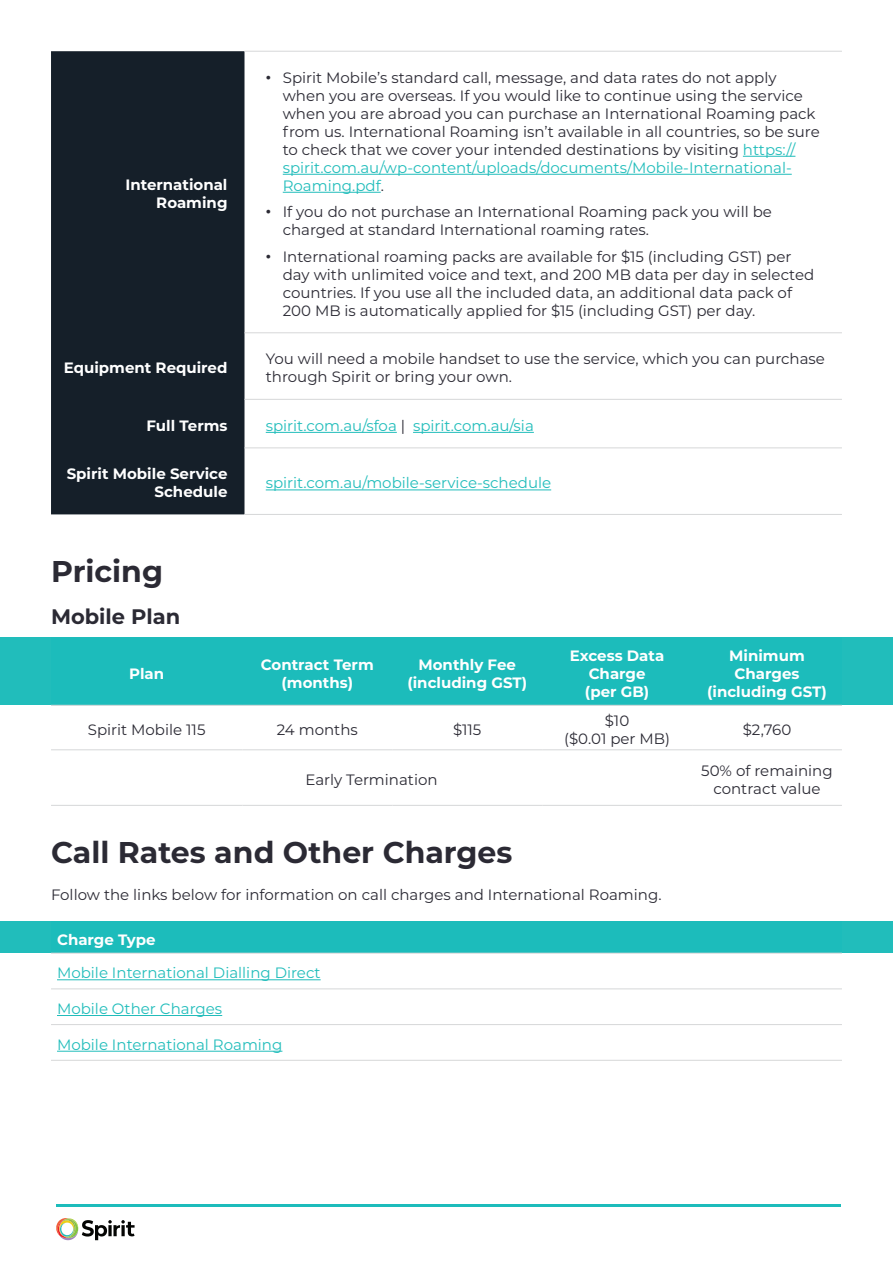
<style>
.page{position:relative;width:893px;height:1263px;background:#fff}
.page>*{position:absolute;margin:0;border:0;box-sizing:border-box;transform-origin:0 0}
.t1{font:700 30px "Montserrat";color:#2b2a34}
.t2{font:700 21px "Montserrat";color:#2b2a34}
.Spirit_Body{font:15px/18px "Montserrat";color:#2b2a34}
.Spirit_Body-2{font:700 15px/18px "Montserrat";color:#fff;text-align:center}
.Spirit_Body-3{font:15px "Montserrat";color:#21bdbb}
.s1{font-family:"Arial"}
.s2{color:#21bdbb}
.s3{color:#2b2a34}
</style>
<div class="page">
<hr style="left:56px;top:1204px;width:784px;height:2px;background:#1cbcbb">
<svg style="left:56px;top:1218px;width:79px;height:23px"></svg>
<div style="left:51px;top:51px;width:193px;height:463px;background:#151f29"></div>
<hr style="left:244px;top:51px;width:598px;height:1px;background:#d6d7d8">
<hr style="left:244px;top:332px;width:598px;height:1px;background:#d6d7d8">
<hr style="left:244px;top:399px;width:598px;height:1px;background:#d6d7d8">
<hr style="left:244px;top:448px;width:598px;height:1px;background:#d6d7d8">
<hr style="left:244px;top:514px;width:598px;height:1px;background:#d6d7d8">
<hr style="left:743px;top:156px;width:52px;height:1px;background:#21bdbb">
<hr style="left:283px;top:174px;width:509px;height:1px;background:#21bdbb">
<hr style="left:283px;top:192px;width:98px;height:1px;background:#21bdbb">
<hr style="left:266px;top:432px;width:131px;height:1px;background:#21bdbb">
<hr style="left:413px;top:432px;width:121px;height:1px;background:#21bdbb">
<hr style="left:266px;top:489px;width:285px;height:1px;background:#21bdbb">
<div style="left:0;top:638px;width:893px;height:67px;background:#21bdbb"></div>
<div style="left:0;top:922px;width:893px;height:31px;background:#21bdbb"></div>
<svg style="left:51px;top:704px;width:791px;height:1px"></svg>
<hr style="left:51px;top:705px;width:191px;height:1px;background:#d6d7d8">
<hr style="left:242px;top:705px;width:150px;height:1px;background:#d6d7d8">
<hr style="left:392px;top:705px;width:150px;height:1px;background:#d6d7d8">
<hr style="left:542px;top:705px;width:150px;height:1px;background:#d6d7d8">
<hr style="left:51px;top:749px;width:191px;height:1px;background:#d6d7d8">
<hr style="left:242px;top:749px;width:150px;height:1px;background:#d6d7d8">
<hr style="left:392px;top:749px;width:150px;height:1px;background:#d6d7d8">
<hr style="left:542px;top:749px;width:150px;height:1px;background:#d6d7d8">
<hr style="left:51px;top:805px;width:191px;height:1px;background:#d6d7d8">
<hr style="left:242px;top:805px;width:150px;height:1px;background:#d6d7d8">
<hr style="left:392px;top:805px;width:150px;height:1px;background:#d6d7d8">
<hr style="left:542px;top:805px;width:150px;height:1px;background:#d6d7d8">
<hr style="left:692px;top:705px;width:150px;height:1px;background:#d6d7d8">
<hr style="left:692px;top:749px;width:150px;height:1px;background:#d6d7d8">
<hr style="left:692px;top:805px;width:150px;height:1px;background:#d6d7d8">
<div style="left:51px;top:922px;width:791px;height:31px;background:#1cbcbb"></div>
<hr style="left:51px;top:953px;width:791px;height:1px;background:#d6d7d8">
<hr style="left:51px;top:989px;width:791px;height:1px;background:#d6d7d8">
<hr style="left:51px;top:1024px;width:791px;height:1px;background:#d6d7d8">
<hr style="left:51px;top:1060px;width:791px;height:1px;background:#d6d7d8">
<hr style="left:57px;top:979px;width:264px;height:1px;background:#21bdbb">
<hr style="left:57px;top:1015px;width:165px;height:1px;background:#21bdbb">
<hr style="left:57px;top:1051px;width:225px;height:1px;background:#21bdbb">
<p class="Spirit_Body-2" style="left:125px;top:175px;width:104px;text-align:right">International<br>Roaming</p>
<p class="Spirit_Body" style="left:283px;top:68px;width:539px;text-indent:-17px"><span class="s1">•</span> Spirit Mobile’s standard call, message, and data rates do not apply when you are overseas. If you would like to continue using the service when you are abroad you can purchase an International Roaming pack from us. International Roaming isn’t available in all countries, so be sure to check that we cover your intended destinations by visiting <span class="s2">https:// spirit.com.au/wp-content/uploads/documents/Mobile-International-Roaming.pdf</span>.</p>
<p class="Spirit_Body" style="left:283px;top:202px;width:491px;text-indent:-17px"><span class="s1">•</span> If you do not purchase an International Roaming pack you will be charged at standard International roaming rates.</p>
<p class="Spirit_Body" style="left:283px;top:247px;width:533px;text-indent:-17px"><span class="s1">•</span> International roaming packs are available for $15 (including GST) per day with unlimited voice and text, and 200 MB data per day in selected countries. If you use all the included data, an additional data pack of 200 MB is automatically applied for $15 (including GST) per day.</p>
<p class="Spirit_Body-2" style="left:64px;top:358px;width:165px">Equipment Required</p>
<p class="Spirit_Body" style="left:266px;top:349px;width:561px">You will need a mobile handset to use the service, which you can purchase through Spirit or bring your own.</p>
<p class="Spirit_Body-2" style="left:147px;top:416px;width:82px">Full Terms</p>
<p class="Spirit_Body-3" style="left:266px;top:415px;width:270px">spirit.com.au/sfoa <span class="s3">|</span> spirit.com.au/sia</p>
<p class="Spirit_Body-2" style="left:67px;top:464px;width:162px;text-align:right">Spirit Mobile Service<br>Schedule</p>
<p class="Spirit_Body-3" style="left:266px;top:473px;width:287px">spirit.com.au/mobile-service-schedule</p>
<p class="t1" style="left:51px;top:549px;width:114px">Pricing</p>
<p class="t2" style="left:51px;top:601px;width:131px">Mobile Plan</p>
<p class="Spirit_Body-2" style="left:129px;top:664px;width:37px">Plan</p>
<p class="Spirit_Body-2" style="left:261px;top:655px;width:114px">Contract Term (months)</p>
<p class="Spirit_Body-2" style="left:418px;top:655px;width:99px">Monthly Fee</p>
<p class="Spirit_Body-2" style="left:407px;top:673px;width:121px">(including GST)</p>
<p class="Spirit_Body" style="left:88px;top:720px;width:119px">Spirit Mobile 115</p>
<p class="Spirit_Body" style="left:277px;top:720px;width:83px">24 months</p>
<p class="Spirit_Body" style="left:453px;top:720px;width:30px">$115</p>
<p class="Spirit_Body" style="left:305px;top:770px;width:134px">Early Termination</p>
<p class="Spirit_Body-2" style="left:570px;top:646px;width:96px">Excess Data<br>Charge</p>
<p class="Spirit_Body-2" style="left:585px;top:682px;width:66px">(per GB)</p>
<p class="Spirit_Body" style="left:605px;top:711px;width:26px">$10</p>
<p class="Spirit_Body" style="left:564px;top:729px;width:107px">($0.01 per MB)</p>
<p class="t1" style="left:51px;top:831px;width:463px">Call Rates and Other Charges</p>
<p class="Spirit_Body" style="left:51px;top:885px;width:612px">Follow the links below for information on call charges and International Roaming.</p>
<p class="Spirit_Body-2" style="left:57px;top:929px;width:100px">Charge Type</p>
<p class="Spirit_Body-3" style="left:57px;top:963px;width:265px">Mobile International Dialling Direct</p>
<p class="Spirit_Body-3" style="left:57px;top:998px;width:167px">Mobile Other Charges</p>
<p class="Spirit_Body-3" style="left:57px;top:1034px;width:227px">Mobile International Roaming</p>
<p class="Spirit_Body-2" style="left:707px;top:646px;width:121px">Minimum<br>Charges (including GST)</p>
<p class="Spirit_Body" style="left:743px;top:720px;width:50px">$2,760</p>
<p class="Spirit_Body" style="left:701px;top:761px;width:133px">50% of remaining</p>
<p class="Spirit_Body" style="left:713px;top:779px;width:109px">contract value</p>
</div>
